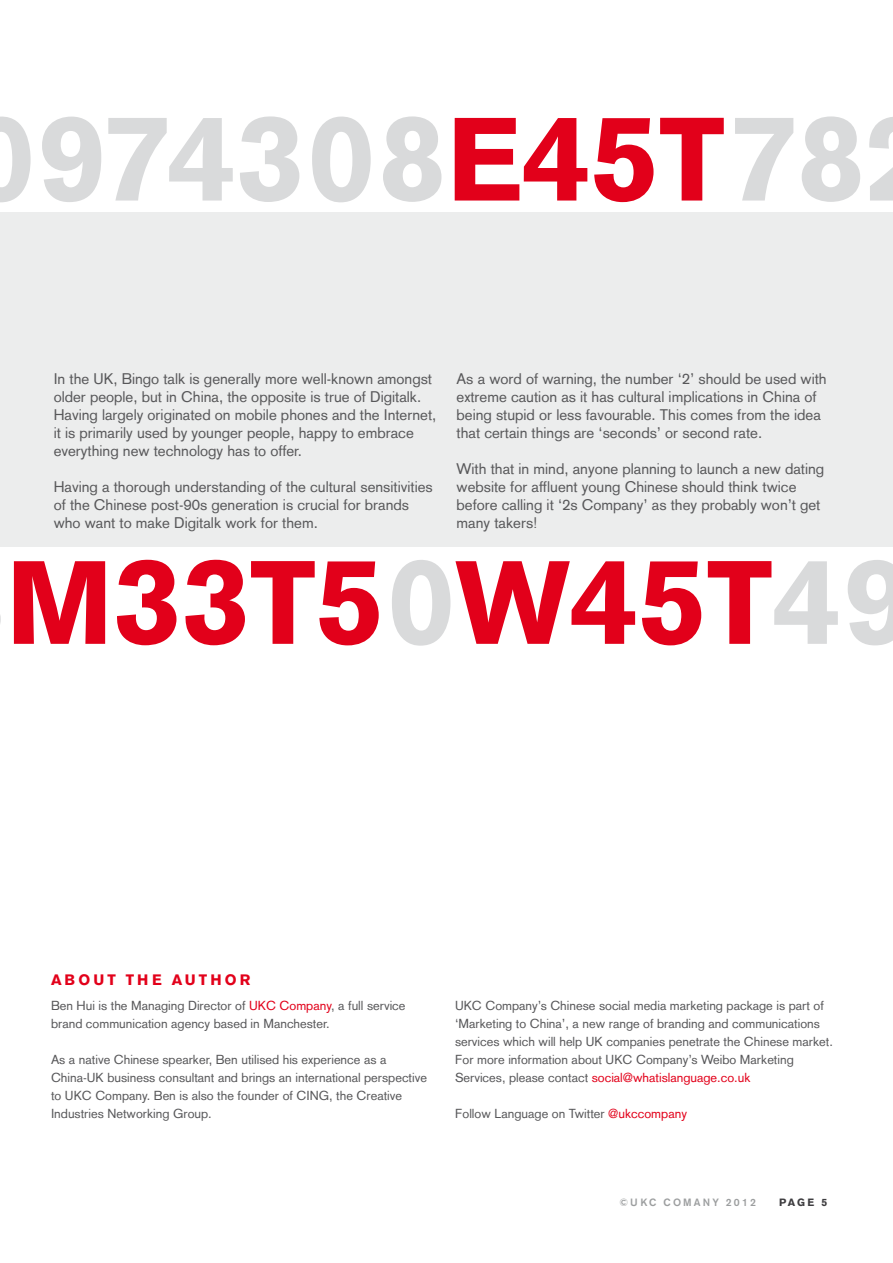
<style>
.page{position:relative;width:893px;height:1263px;background:#fff}
.page>*{position:absolute;margin:0;border:0;box-sizing:border-box;transform-origin:0 0}
.t1{font:700 121.8px "Akzidenz Grotesk BE";color:#d9dadb}
.t2{font:700 121.8px "Akzidenz Grotesk BE";letter-spacing:.01em;color:#e2001a}
.t3{font:15px/18px "Akzidenz Grotesk";color:#58585a}
.t4{font:700 15px "Akzidenz Grotesk BE";letter-spacing:.2em;color:#e2001a}
.t5{font:12.75px/18px "Akzidenz Grotesk";color:#58585a}
.t6{font:500 10.5px "Akzidenz Grotesk BE";letter-spacing:.2em;color:#9c9e9f}
.t7{font:700 10.5px "Akzidenz Grotesk BE";color:#3e3d40}
.s1{font-size:117px;color:#e2001a}
.s2{color:#e2001a}
.s3{font-size:117px}
.s4{color:#d9dadb}
</style>
<div class="page">
<div style="left:0;top:212px;width:893px;height:335px;background:#eceded"></div>
<h1 class="t1" style="left:-33px;top:88px;width:900px">0974308<span class="s1">E</span><span class="s2">45</span><span class="s1">T</span>78</h1>
<p class="t3" style="left:54px;top:370px;width:384px">In the UK, Bingo talk is generally more well-known amongst older people, but in China, the opposite is true of Digitalk.<br>Having largely originated on mobile phones and the Internet, it is primarily used by younger people, happy to embrace everything new technology has to offer.</p>
<p class="t3" style="left:54px;top:478px;width:381px">Having a thorough understanding of the cultural sensitivities of the Chinese post-90s generation is crucial for brands who want to make Digitalk work for them.</p>
<p class="t3" style="left:457px;top:370px;width:372px">As a word of warning, the number ‘2’ should be used with extreme caution as it has cultural implications in China of being stupid or less favourable. This comes from the idea that certain things are ‘seconds’ or second rate.</p>
<p class="t3" style="left:457px;top:460px;width:369px">With that in mind, anyone planning to launch a new dating website for affluent young Chinese should think twice before calling it ‘2s Company’ as they probably won’t get many takers!</p>
<h1 class="t2" style="left:6px;top:531px;width:908px"><span class="s3">M</span>33<span class="s3">T</span>5<span class="s4">0</span><span class="s3">W</span>45<span class="s3">T</span><span class="s4">49</span></h1>
<p class="t4" style="left:51px;top:971px;width:201px">ABOUT THE AUTHOR</p>
<p class="t5" style="left:51px;top:996px;width:356px">Ben Hui is the Managing Director of <span class="s2">UKC Company</span>, a full service brand communication agency based in Manchester.</p>
<p class="t5" style="left:51px;top:1050px;width:378px">As a native Chinese spearker, Ben utilised his experience as a China-UK business consultant and brings an international perspective to UKC Company. Ben is also the founder of CING, the Creative Industries Networking Group.</p>
<p class="t5" style="left:455px;top:997px;width:379px">UKC Company’s Chinese social media marketing package is part of ‘Marketing to China’, a new range of branding and communications services which will help UK companies penetrate the Chinese market.<br>For more information about UKC Company’s Weibo Marketing Services, please contact <span class="s2">social@whatislanguage.co.uk</span></p>
<p class="t5" style="left:455px;top:1105px;width:233px">Follow Language on Twitter <span class="s2">@ukccompany</span></p>
<p class="t6" style="left:619px;top:1196px;width:138px">©UKC COMANY 2012</p>
<p class="t7" style="left:779px;top:1196px;width:50px">PAGE 5</p>
</div>
